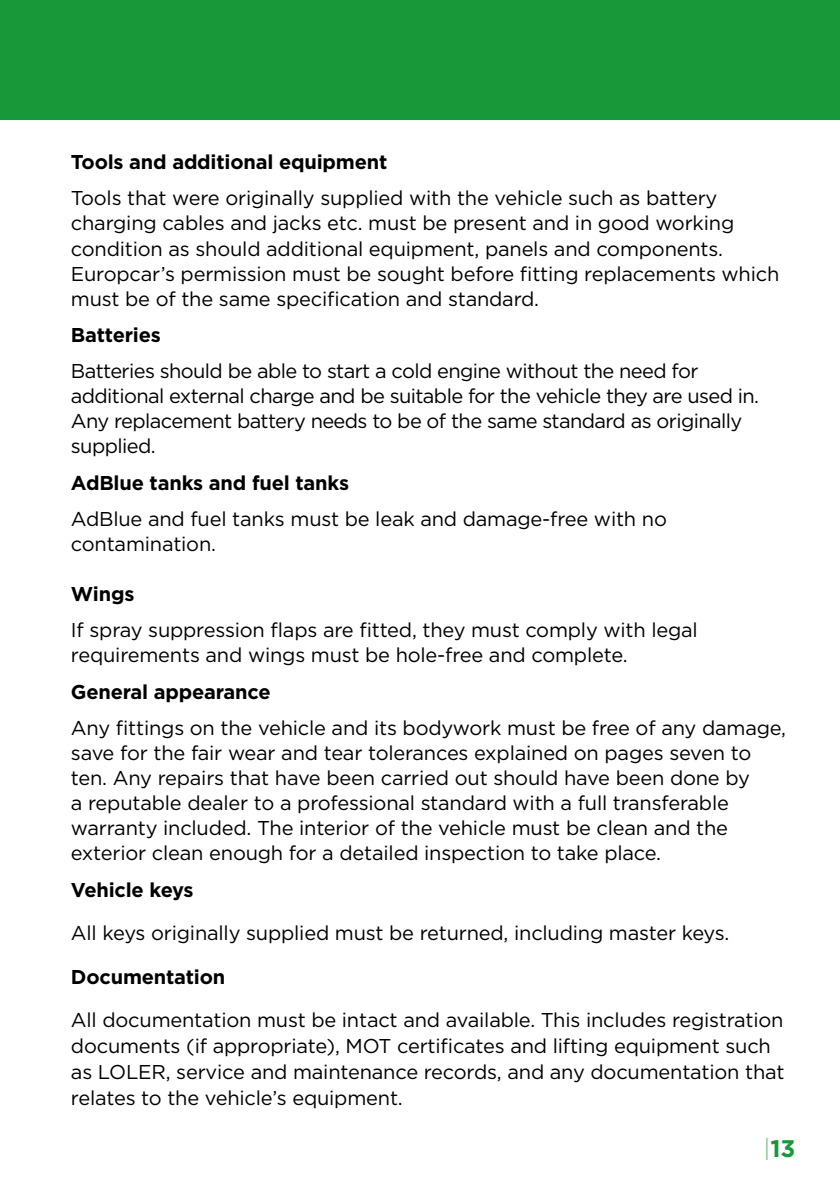
<style>
.page{position:relative;width:840px;height:1191px;background:#fff}
.page>*{position:absolute;margin:0;border:0;box-sizing:border-box;transform-origin:0 0}
.t1{font:700 24px "Gotham";color:#199839}
.t2{font:20px/25px "Gotham";letter-spacing:-.01em;color:#000}
.t3{font:20px/25px "Gotham";letter-spacing:-.03em;color:#000}
.t4{font:700 20px "Gotham";letter-spacing:-.01em;color:#000}
.s1{font-weight:200}
</style>
<div class="page">
<div style="left:0;top:0;width:839px;height:119px;background:#199839"></div>
<p class="t4" style="left:71px;top:149px;width:318px">Tools and additional equipment</p>
<p class="t2" style="left:71px;top:185px;width:709px">Tools that were originally supplied with the vehicle such as battery charging cables and jacks etc. must be present and in good working condition as should additional equipment, panels and components.<br>Europcar’s permission must be sought before fitting replacements which must be of the same specification and standard.</p>
<p class="t4" style="left:71px;top:321px;width:91px">Batteries</p>
<p class="t3" style="left:71px;top:358px;width:689px">Batteries should be able to start a cold engine without the need for additional external charge and be suitable for the vehicle they are used in.<br>Any replacement battery needs to be of the same standard as originally supplied.</p>
<p class="t4" style="left:71px;top:469px;width:279px">AdBlue tanks and fuel tanks</p>
<p class="t2" style="left:71px;top:506px;width:597px">AdBlue and fuel tanks must be leak and damage-free with no contamination.</p>
<p class="t4" style="left:71px;top:580px;width:65px">Wings</p>
<p class="t2" style="left:71px;top:617px;width:628px">If spray suppression flaps are fitted, they must comply with legal requirements and wings must be hole-free and complete.</p>
<p class="t4" style="left:71px;top:678px;width:201px">General appearance</p>
<p class="t2" style="left:71px;top:715px;width:716px">Any fittings on the vehicle and its bodywork must be free of any damage, save for the fair wear and tear tolerances explained on pages seven to ten. Any repairs that have been carried out should have been done by<br>a reputable dealer to a professional standard with a full transferable warranty included. The interior of the vehicle must be clean and the exterior clean enough for a detailed inspection to take place.</p>
<p class="t4" style="left:71px;top:877px;width:124px">Vehicle keys</p>
<p class="t2" style="left:71px;top:920px;width:659px">All keys originally supplied must be returned, including master keys.</p>
<p class="t4" style="left:71px;top:963px;width:156px">Documentation</p>
<p class="t2" style="left:71px;top:1006px;width:714px;line-height:26px">All documentation must be intact and available. This includes registration documents (if appropriate), MOT certificates and lifting equipment such as LOLER, service and maintenance records, and any documentation that relates to the vehicle’s equipment.</p>
<p class="t1" style="left:763px;top:1132px;width:33px"><span class="s1">|</span>13</p>
</div>
